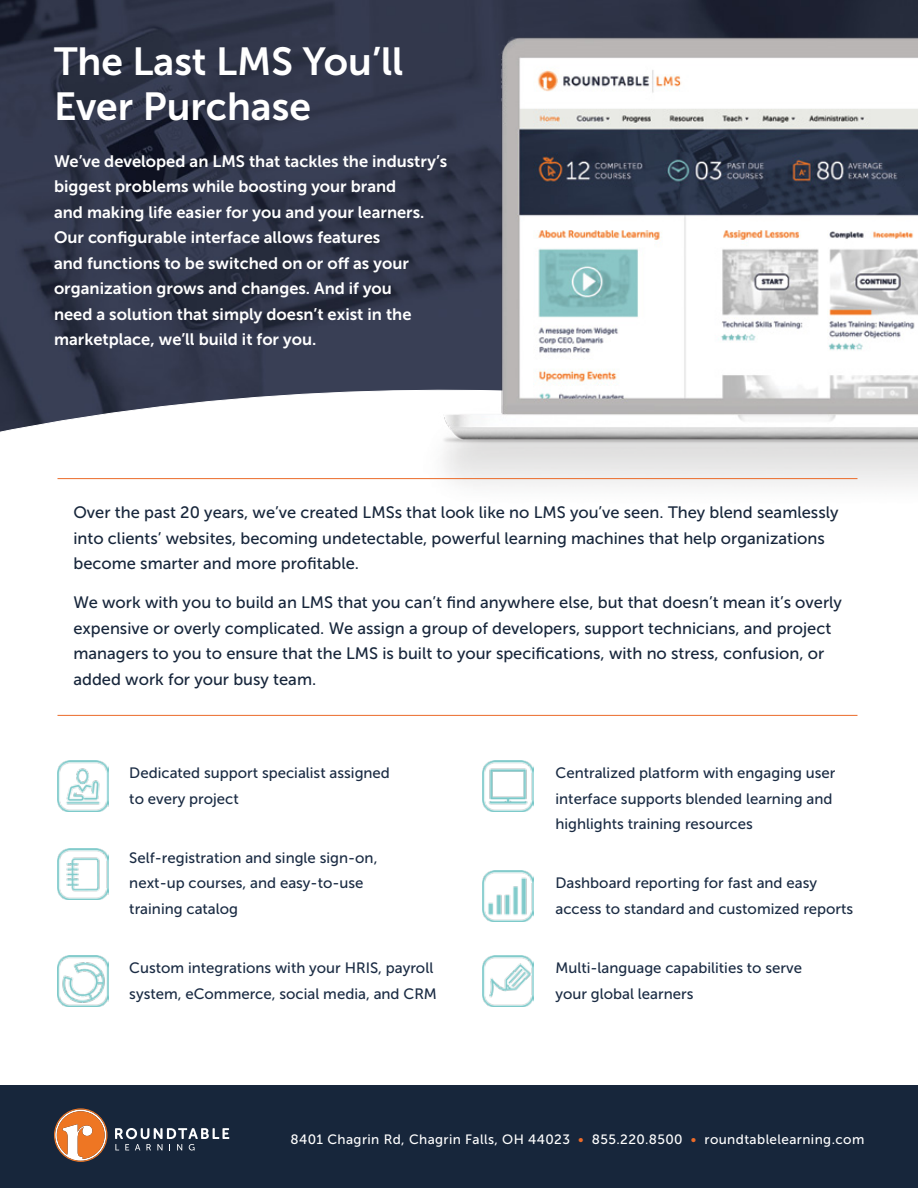
<style>
.page{position:relative;width:918px;height:1188px;background:#fff}
.page>*{position:absolute;margin:0;border:0;box-sizing:border-box;transform-origin:0 0}
.t1{font:39px/45px "Museo Sans 700";color:#fff}
.t2{font:16.5px/25.5px "Museo Sans 500";color:#17263b}
.t3{font:16.5px/25.5px "Museo Sans 700";color:#fff}
.t4{font:15px/25.5px "Museo Sans 500";color:#1a2b43}
.t5{font:13.5px "Museo Sans 500";letter-spacing:.03em;color:#fff}
.s1{color:#eb6b29}
</style>
<div class="page">
<div style="left:0;top:1085px;width:918px;height:103px;background:#17263b"></div>
<img style="left:0;top:0;width:918px;height:321px">
<svg style="left:0;top:321px;width:415px;height:111px;fill:#393f55"></svg>
<svg style="left:54px;top:1108px;width:53px;height:54px"></svg>
<svg style="left:115px;top:1128px;width:114px;height:23px"></svg>
<img style="left:415px;top:33px;width:503px;height:454px">
<hr style="left:58px;top:478px;width:799px;height:1px;background:#eb6b29">
<hr style="left:58px;top:715px;width:799px;height:1px;background:#eb6b29">
<img style="left:58px;top:761px;width:51px;height:51px">
<img style="left:58px;top:849px;width:51px;height:50px">
<img style="left:58px;top:955px;width:51px;height:51px">
<img style="left:483px;top:761px;width:51px;height:51px">
<img style="left:483px;top:871px;width:51px;height:51px">
<img style="left:483px;top:955px;width:51px;height:51px">
<h1 class="t1" style="left:54px;top:39px;width:351px">The Last LMS You’ll<br>Ever Purchase</h1>
<p class="t3" style="left:54px;top:148px;width:395px">We’ve developed an LMS that tackles the industry’s biggest problems while boosting your brand<br>and making life easier for you and your learners.<br>Our configurable interface allows features<br>and functions to be switched on or off as your organization grows and changes. And if you<br>need a solution that simply doesn’t exist in the marketplace, we’ll build it for you.</p>
<p class="t2" style="left:73px;top:500px;width:767px">Over the past 20 years, we’ve created LMSs that look like no LMS you’ve seen. They blend seamlessly into clients’ websites, becoming undetectable, powerful learning machines that help organizations become smarter and more profitable.</p>
<p class="t2" style="left:73px;top:590px;width:770px">We work with you to build an LMS that you can’t find anywhere else, but that doesn’t mean it’s overly expensive or overly complicated. We assign a group of developers, support technicians, and project managers to you to ensure that the LMS is built to your specifications, with no stress, confusion, or added work for your busy team.</p>
<p class="t4" style="left:129px;top:760px;width:262px">Dedicated support specialist assigned to every project</p>
<p class="t4" style="left:129px;top:845px;width:250px">Self-registration and single sign-on, next-up courses, and easy-to-use training catalog</p>
<p class="t4" style="left:129px;top:955px;width:309px">Custom integrations with your HRIS, payroll system, eCommerce, social media, and CRM</p>
<p class="t4" style="left:556px;top:760px;width:281px">Centralized platform with engaging user interface supports blended learning and highlights training resources</p>
<p class="t4" style="left:556px;top:871px;width:299px">Dashboard reporting for fast and easy access to standard and customized reports</p>
<p class="t4" style="left:556px;top:955px;width:248px">Multi-language capabilities to serve your global learners</p>
<p class="t5" style="left:291px;top:1132px;width:575px">8401 Chagrin Rd, Chagrin Falls, OH 44023 <span class="s1">•</span> 855.220.8500 <span class="s1">•</span> roundtablelearning.com</p>
</div>
